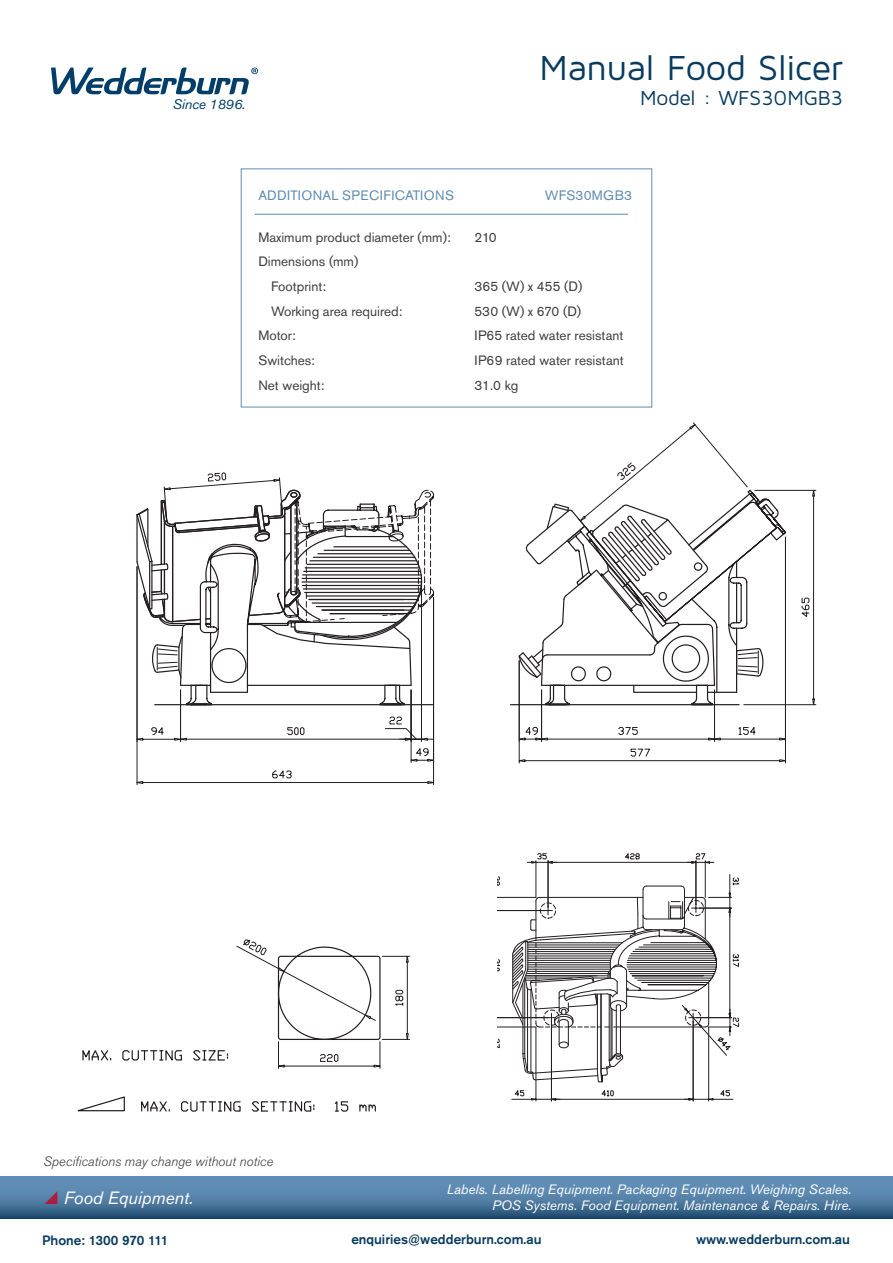
<style>
.page{position:relative;width:893px;height:1263px;background:#fff}
.page>*{position:absolute;margin:0;border:0;box-sizing:border-box;transform-origin:0 0}
.t1{font:36px "Maven Pro";letter-spacing:-.015em;color:#083b60}
.t2{font:21px "Maven Pro";color:#083b60}
.t3{font:italic 17.7px "Akzidenz Grotesk Pro";color:#fff}
.t4{font:italic 13.8px "Akzidenz Grotesk Pro";letter-spacing:-.01em;color:#003e69}
.t5{font:13.5px/24.8px "Akzidenz Grotesk Pro";color:#3e3e3f}
.t6{font:italic 13.5px/16.2px "Akzidenz Grotesk Pro";color:#fff;text-align:right}
.t7{font:500 13.5px "Akzidenz Grotesk Pro";color:#083b60}
.t8{font:italic 300 13.5px "Akzidenz Grotesk Pro";color:#3e3e3f}
.t9{font:13.5px "Akzidenz Grotesk Pro";letter-spacing:.03em;color:#5f8db3}
</style>
<div class="page">
<svg style="left:51px;top:68px;width:207px;height:27px"></svg>
<svg style="left:0;top:1176px;width:893px;height:42px;background:#4d7aa0"></svg>
<svg style="left:272px;top:770px;width:5px;height:9px"></svg>
<svg style="left:236px;top:939px;width:174px;height:130px"></svg>
<svg style="left:78px;top:1096px;width:47px;height:16px"></svg>
<svg style="left:359px;top:1104px;width:17px;height:8px"></svg>
<svg style="left:334px;top:1101px;width:15px;height:11px"></svg>
<svg style="left:251px;top:1101px;width:63px;height:11px"></svg>
<svg style="left:181px;top:1101px;width:60px;height:11px"></svg>
<svg style="left:141px;top:1101px;width:29px;height:11px"></svg>
<svg style="left:193px;top:1050px;width:35px;height:11px"></svg>
<svg style="left:122px;top:1050px;width:60px;height:11px"></svg>
<svg style="left:82px;top:1050px;width:29px;height:11px"></svg>
<svg style="left:136px;top:422px;width:680px;height:341px"></svg>
<svg style="left:497px;top:853px;width:243px;height:248px"></svg>
<div style="left:241px;top:169px;width:411px;height:238px;border:1px solid #5f8db3"></div>
<hr style="left:254px;top:214px;width:374px;height:1px;background:#5f8db3">
<svg style="left:45px;top:1191px;width:13px;height:12px"></svg>
<p class="t4" style="left:173px;top:95px;width:74px">Since 1896.</p>
<h1 class="t1" style="left:539px;top:45px;width:305px">Manual Food Slicer</h1>
<h2 class="t2" style="left:640px;top:85px;width:205px">Model : WFS30MGB3</h2>
<p class="t9" style="left:258px;top:186px;width:197px">ADDITIONAL SPECIFICATIONS</p>
<p class="t9" style="left:545px;top:186px;width:89px">WFS30MGB3</p>
<p class="t5" style="left:258px;top:224px;width:194px">Maximum product diameter (mm):</p>
<p class="t5" style="left:474px;top:224px;width:24px">210</p>
<p class="t5" style="left:271px;top:249px;width:89px;text-indent:-13px">Dimensions (mm)<br>Footprint:</p>
<p class="t5" style="left:474px;top:274px;width:109px">365 (W) x 455 (D)</p>
<p class="t5" style="left:271px;top:299px;width:133px">Working area required:</p>
<p class="t5" style="left:474px;top:299px;width:108px">530 (W) x 670 (D)</p>
<p class="t5" style="left:258px;top:323px;width:39px">Motor:</p>
<p class="t5" style="left:474px;top:323px;width:151px">IP65 rated water resistant</p>
<p class="t5" style="left:258px;top:348px;width:58px">Switches:</p>
<p class="t5" style="left:474px;top:348px;width:151px">IP69 rated water resistant</p>
<p class="t5" style="left:258px;top:373px;width:68px">Net weight:</p>
<p class="t5" style="left:474px;top:373px;width:46px">31.0 kg</p>
<p class="t8" style="left:44px;top:1152px;width:231px">Specifications may change without notice</p>
<h3 class="t3" style="left:64px;top:1186px;width:131px">Food Equipment.</h3>
<p class="t7" style="left:42px;top:1231px;width:128px">Phone: 1300 970 111</p>
<p class="t7" style="left:351px;top:1231px;width:192px">enquiries@wedderburn.com.au</p>
<p class="t7" style="left:696px;top:1231px;width:156px">www.wedderburn.com.au</p>
<p class="t6" style="left:447px;top:1181px;width:406px">Labels. Labelling Equipment. Packaging Equipment. Weighing Scales.<br>POS Systems. Food Equipment. Maintenance &amp; Repairs. Hire.</p>
</div>
